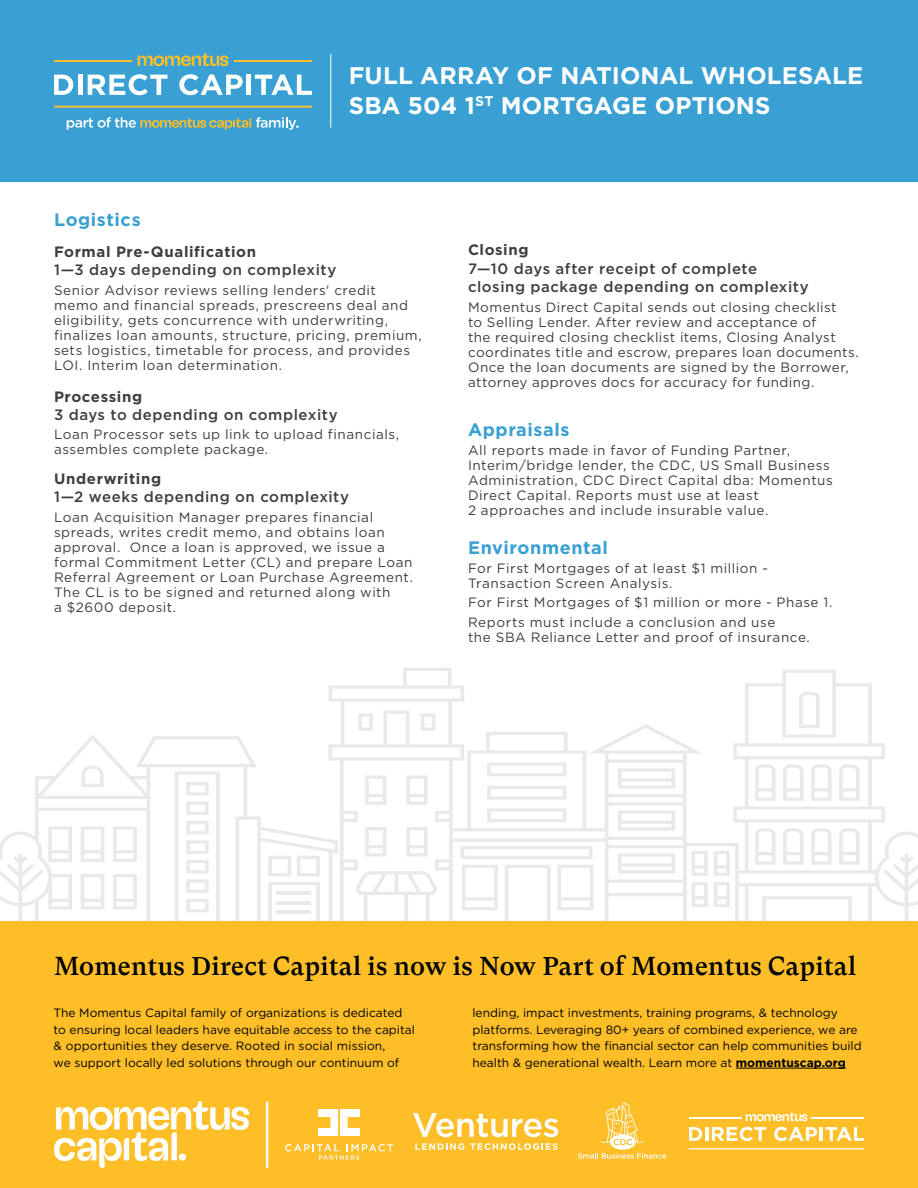
<style>
.page{position:relative;width:918px;height:1188px;background:#fff}
.page>*{position:absolute;margin:0;border:0;box-sizing:border-box;transform-origin:0 0}
.t1{font:500 25.5px "GT Super Text";letter-spacing:.01em;color:#000001}
.Body_Copy{font:700 24px/30px "Gotham";letter-spacing:.005em;color:#fff}
.t2{font:700 18px "Gotham";letter-spacing:.035em;color:#3aa0d3}
.t3{font:500 15px/18px "Gotham";letter-spacing:.04em;color:#3e3e3f}
.t4{font:13.5px/15px "Gotham";letter-spacing:.04em;color:#3e3e3f}
.t5{font:12px/16.5px "Gotham";color:#000001}
.s1{font-weight:700}
</style>
<div class="page">
<svg style="left:0;top:668px;width:918px;height:254px"></svg>
<svg style="left:487px;top:762px;width:79px;height:14px"></svg>
<svg style="left:487px;top:786px;width:79px;height:14px"></svg>
<svg style="left:487px;top:808px;width:79px;height:14px"></svg>
<svg style="left:81px;top:765px;width:23px;height:22px"></svg>
<svg style="left:48px;top:826px;width:24px;height:36px"></svg>
<svg style="left:81px;top:826px;width:23px;height:36px"></svg>
<svg style="left:113px;top:826px;width:24px;height:36px"></svg>
<svg style="left:81px;top:874px;width:23px;height:36px"></svg>
<svg style="left:113px;top:874px;width:24px;height:36px"></svg>
<svg style="left:799px;top:692px;width:21px;height:36px"></svg>
<svg style="left:755px;top:764px;width:20px;height:37px"></svg>
<svg style="left:783px;top:764px;width:21px;height:37px"></svg>
<svg style="left:811px;top:764px;width:21px;height:37px"></svg>
<svg style="left:839px;top:764px;width:21px;height:37px"></svg>
<svg style="left:755px;top:828px;width:20px;height:37px"></svg>
<svg style="left:783px;top:828px;width:21px;height:37px"></svg>
<svg style="left:811px;top:828px;width:21px;height:37px"></svg>
<svg style="left:839px;top:828px;width:21px;height:37px"></svg>
<svg style="left:186px;top:782px;width:23px;height:33px"></svg>
<svg style="left:186px;top:821px;width:23px;height:33px"></svg>
<svg style="left:186px;top:860px;width:23px;height:13px"></svg>
<svg style="left:186px;top:879px;width:23px;height:14px"></svg>
<svg style="left:186px;top:899px;width:23px;height:13px"></svg>
<svg style="left:618px;top:768px;width:57px;height:21px"></svg>
<svg style="left:365px;top:775px;width:21px;height:30px"></svg>
<svg style="left:406px;top:775px;width:22px;height:30px"></svg>
<svg style="left:365px;top:827px;width:21px;height:29px"></svg>
<svg style="left:406px;top:827px;width:22px;height:29px"></svg>
<svg style="left:268px;top:856px;width:23px;height:20px"></svg>
<svg style="left:297px;top:856px;width:23px;height:20px"></svg>
<hr style="left:276px;top:892px;width:35px;height:3px;background:#6c6d70">
<hr style="left:276px;top:901px;width:35px;height:3px;background:#6c6d70">
<hr style="left:276px;top:910px;width:35px;height:4px;background:#e9e9e9">
<svg style="left:358px;top:713px;width:15px;height:18px"></svg>
<svg style="left:421px;top:713px;width:14px;height:18px"></svg>
<svg style="left:461px;top:846px;width:132px;height:13px"></svg>
<svg style="left:462px;top:865px;width:36px;height:45px"></svg>
<svg style="left:558px;top:865px;width:35px;height:45px"></svg>
<svg style="left:618px;top:810px;width:57px;height:21px"></svg>
<svg style="left:618px;top:853px;width:57px;height:21px"></svg>
<svg style="left:692px;top:851px;width:16px;height:25px"></svg>
<svg style="left:714px;top:851px;width:16px;height:25px"></svg>
<svg style="left:692px;top:882px;width:16px;height:25px"></svg>
<svg style="left:714px;top:882px;width:16px;height:25px"></svg>
<div style="left:0;top:0;width:918px;height:181px;background:#3aa0d3"></div>
<hr style="left:330px;top:54px;width:1px;height:73px;background:#fff">
<svg style="left:54px;top:75px;width:19px;height:20px"></svg>
<hr style="left:78px;top:75px;width:4px;height:20px;background:#fff">
<svg style="left:88px;top:74px;width:80px;height:21px"></svg>
<svg style="left:179px;top:74px;width:64px;height:21px"></svg>
<div style="left:246px;top:75px;width:5px;height:20px;background:#fff"></div>
<svg style="left:255px;top:74px;width:57px;height:21px"></svg>
<svg style="left:67px;top:117px;width:232px;height:13px"></svg>
<hr style="left:54px;top:60px;width:77px;height:2px;background:#fdbe28">
<hr style="left:235px;top:60px;width:77px;height:2px;background:#fdbe28">
<svg style="left:138px;top:53px;width:90px;height:13px"></svg>
<svg style="left:54px;top:106px;width:258px;height:2px"></svg>
<div style="left:0;top:922px;width:918px;height:266px;background:#fdbe28"></div>
<hr style="left:736px;top:1068px;width:110px;height:1px;background:#000001">
<svg style="left:54px;top:1101px;width:195px;height:67px"></svg>
<hr style="left:266px;top:1101px;width:2px;height:67px;background:#fff">
<svg style="left:578px;top:1102px;width:88px;height:57px"></svg>
<div style="left:319px;top:1109px;width:19px;height:8px;background:#fff"></div>
<div style="left:319px;top:1129px;width:19px;height:7px;background:#fff"></div>
<div style="left:340px;top:1129px;width:19px;height:7px;background:#fff"></div>
<div style="left:340px;top:1109px;width:19px;height:8px;background:#fff"></div>
<svg style="left:330px;top:1109px;width:18px;height:27px"></svg>
<svg style="left:285px;top:1144px;width:108px;height:16px"></svg>
<svg style="left:415px;top:1143px;width:49px;height:7px"></svg>
<svg style="left:470px;top:1143px;width:88px;height:7px"></svg>
<svg style="left:413px;top:1113px;width:145px;height:24px"></svg>
<svg style="left:689px;top:1127px;width:13px;height:14px"></svg>
<hr style="left:705px;top:1127px;width:3px;height:14px;background:#fff">
<svg style="left:712px;top:1127px;width:54px;height:14px"></svg>
<svg style="left:774px;top:1127px;width:43px;height:14px"></svg>
<hr style="left:820px;top:1127px;width:3px;height:14px;background:#fff">
<svg style="left:825px;top:1127px;width:39px;height:14px"></svg>
<hr style="left:689px;top:1117px;width:53px;height:2px;background:#fff">
<hr style="left:812px;top:1117px;width:52px;height:2px;background:#fff">
<svg style="left:746px;top:1112px;width:61px;height:9px"></svg>
<svg style="left:689px;top:1148px;width:175px;height:1px"></svg>
<p class="t2" style="left:54px;top:207px;width:88px">Logistics</p>
<p class="Body_Copy" style="left:349px;top:60px;width:516px">FULL ARRAY OF NATIONAL WHOLESALE<br>SBA 504 1<sup>ST</sup> MORTGAGE OPTIONS</p>
<p class="t3" style="left:54px;top:243px;width:284px"><span class="s1">Formal Pre-Qualification<br></span>1—3 days depending on complexity</p>
<p class="t4" style="left:54px;top:282px;width:369px">Senior Advisor reviews selling lenders' credit memo and financial spreads, prescreens deal and eligibility, gets concurrence with underwriting, finalizes loan amounts, structure, pricing, premium, sets logistics, timetable for process, and provides LOI. Interim loan determination.</p>
<p class="t3" style="left:54px;top:387px;width:285px"><span class="s1">Processing<br></span>3 days to depending on complexity</p>
<p class="t4" style="left:54px;top:427px;width:347px">Loan Processor sets up link to upload financials, assembles complete package.</p>
<p class="t3" style="left:54px;top:470px;width:297px"><span class="s1">Underwriting<br></span>1—2 weeks depending on complexity</p>
<p class="t4" style="left:54px;top:509px;width:361px">Loan Acquisition Manager prepares financial spreads, writes credit memo, and obtains loan approval. Once a loan is approved, we issue a formal Commitment Letter (CL) and prepare Loan Referral Agreement or Loan Purchase Agreement.<br>The CL is to be signed and returned along with<br>a $2600 deposit.</p>
<p class="t3" style="left:468px;top:239px;width:291px;line-height:19.5px"><span class="s1">Closing<br></span>7—10 days after receipt of complete</p>
<p class="t3" style="left:468px;top:278px;width:342px">closing package depending on complexity</p>
<p class="t4" style="left:468px;top:299px;width:392px">Momentus Direct Capital sends out closing checklist<br>to Selling Lender. After review and acceptance of<br>the required closing checklist items, Closing Analyst coordinates title and escrow, prepares loan documents.<br>Once the loan documents are signed by the Borrower, attorney approves docs for accuracy for funding.</p>
<p class="t2" style="left:468px;top:417px;width:103px">Appraisals</p>
<p class="t4" style="left:468px;top:443px;width:366px">All reports made in favor of Funding Partner, Interim/bridge lender, the CDC, US Small Business Administration, CDC Direct Capital dba: Momentus Direct Capital. Reports must use at least<br>2 approaches and include insurable value.</p>
<p class="t2" style="left:468px;top:535px;width:141px">Environmental</p>
<p class="t4" style="left:468px;top:561px;width:301px">For First Mortgages of at least $1 million -<br>Transaction Screen Analysis.</p>
<p class="t4" style="left:468px;top:595px;width:366px">For First Mortgages of $1 million or more - Phase 1.</p>
<p class="t4" style="left:468px;top:614px;width:343px">Reports must include a conclusion and use<br>the SBA Reliance Letter and proof of insurance.</p>
<h1 class="t1" style="left:54px;top:952px;width:804px">Momentus Direct Capital is now is Now Part of Momentus Capital</h1>
<p class="t5" style="left:54px;top:1005px;width:363px">The Momentus Capital family of organizations is dedicated to ensuring local leaders have equitable access to the capital &amp; opportunities they deserve. Rooted in social mission,<br>we support locally led solutions through our continuum of</p>
<p class="t5" style="left:472px;top:1005px;width:391px">lending, impact investments, training programs, &amp; technology platforms. Leveraging 80+ years of combined experience, we are transforming how the financial sector can help communities build health &amp; generational wealth. Learn more at <span class="s1">momentuscap.org</span></p>
</div>
